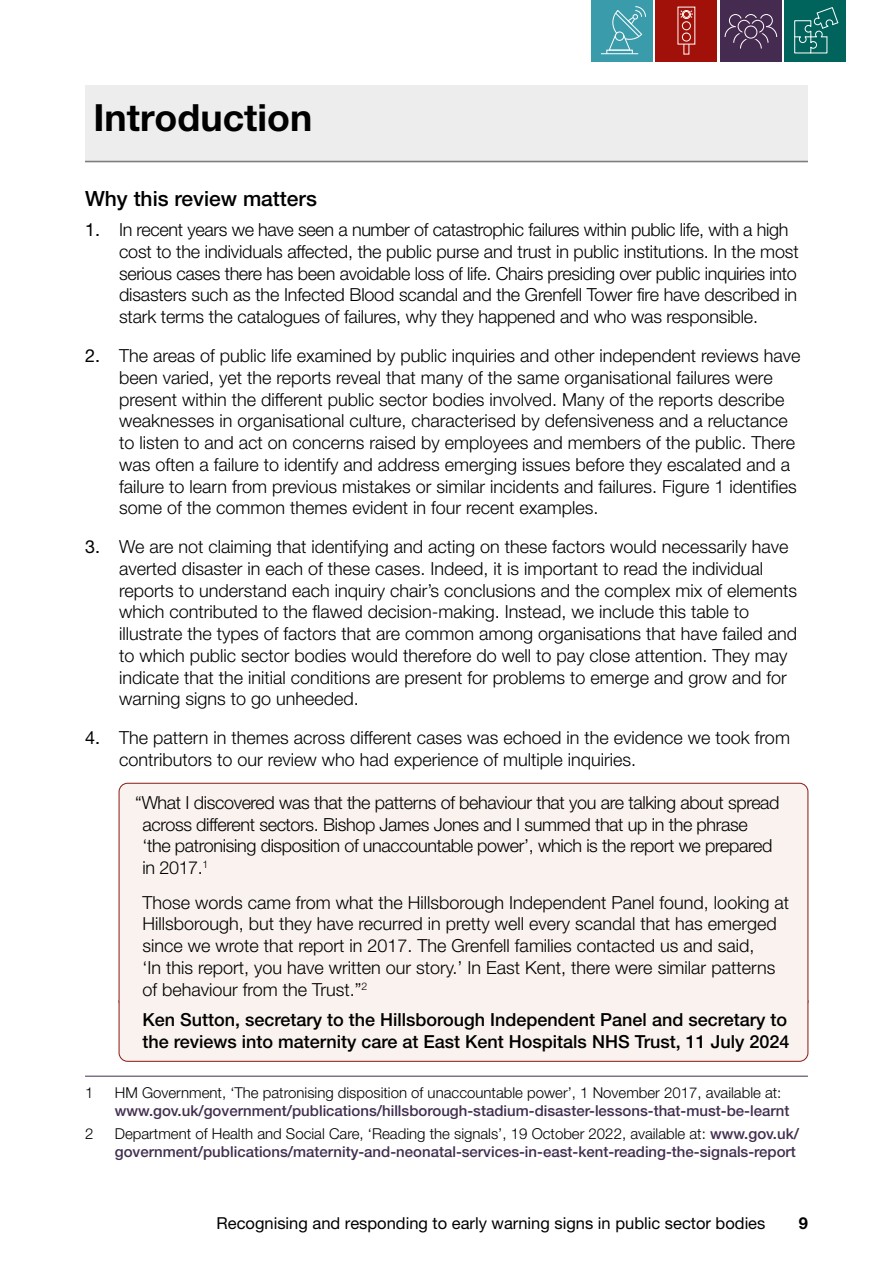
<style>
.page{position:relative;width:893px;height:1263px;background:#fff}
.page>*{position:absolute;margin:0;border:0;box-sizing:border-box;transform-origin:0 0}
.H1___Grey{font:700 37.5px "Helvetica Neue LT Pro";color:#000}
.t1{font:500 21px "Helvetica Neue LT Pro";color:#000}
.Body___Numbered___Intro{font:300 18px/21.8px "Helvetica Neue LT Pro";color:#000}
.Box___Red___Quote{font:300 18px/21.8px "Helvetica Neue LT Pro";color:#000}
.Box___Red___Quote-2{font:300 18px/21.8px "Helvetica Neue LT Pro";letter-spacing:-.02em;color:#000}
.Box___Red___Accreditation{font:500 18px/21.8px "Helvetica Neue LT Pro";color:#000}
.t2{font:16.5px "Helvetica Neue LT Pro";color:#000}
.t3{font:700 16.5px "Helvetica Neue LT Pro";color:#000}
.Footnote{font:500 15px/18px "Helvetica Neue LT Pro";color:#422f50}
.Footnote-2{font:300 15px "Helvetica Neue LT Pro";color:#000}
.s1{font-weight:400}
.s2{font-weight:300;color:#000}
</style>
<div class="page">
<div style="left:591px;top:0;width:62px;height:62px;background:#3a9caa"></div>
<div style="left:655px;top:0;width:62px;height:62px;background:#a21109"></div>
<div style="left:720px;top:0;width:62px;height:62px;background:#462b50"></div>
<div style="left:784px;top:0;width:62px;height:62px;background:#00645d"></div>
<svg style="left:794px;top:7px;width:45px;height:47px"></svg>
<svg style="left:608px;top:6px;width:38px;height:45px"></svg>
<hr style="left:601px;top:53px;width:37px;height:1px;background:#fff">
<div style="left:682px;top:10px;width:9px;height:9px;border:1px solid #fff;border-radius:50%"></div>
<div style="left:682px;top:21px;width:9px;height:9px;border:1px solid #fff;border-radius:50%"></div>
<div style="left:682px;top:33px;width:9px;height:8px;border:1px solid #fff;border-radius:50%"></div>
<div style="left:683px;top:11px;width:7px;height:7px;border:1px solid #fff;border-radius:50%"></div>
<svg style="left:680px;top:10px;width:3px;height:8px"></svg>
<svg style="left:690px;top:10px;width:3px;height:8px"></svg>
<div style="left:744px;top:14px;width:13px;height:13px;border:1px solid #fff;border-radius:50%"></div>
<div style="left:760px;top:14px;width:13px;height:13px;border:1px solid #fff;border-radius:50%"></div>
<div style="left:729px;top:14px;width:13px;height:13px;border:1px solid #fff;border-radius:50%"></div>
<svg style="left:724px;top:26px;width:53px;height:23px"></svg>
<svg style="left:749px;top:18px;width:17px;height:17px"></svg>
<svg style="left:736px;top:18px;width:17px;height:17px"></svg>
<div style="left:751px;top:20px;width:13px;height:13px;border:1px solid #fff;border-radius:50%"></div>
<div style="left:738px;top:20px;width:12px;height:13px;border:1px solid #fff;border-radius:50%"></div>
<svg style="left:742px;top:24px;width:17px;height:17px"></svg>
<div style="left:744px;top:26px;width:13px;height:12px;border:1px solid #fff;border-radius:50%"></div>
<div style="left:85px;top:85px;width:723px;height:78px;background:#ededed"></div>
<hr style="left:85px;top:161px;width:723px;height:1px;background:#7f7e7e">
<hr style="left:85px;top:1076px;width:723px;height:1px;background:#422f50">
<div style="left:119px;top:783px;width:689px;height:226px;background:#f9f2ef;border-radius:9px"></div>
<div style="left:118px;top:999px;width:691px;height:63px;background:#f9f2ef"></div>
<h1 class="H1___Grey" style="left:94px;top:94px;width:220px">Introduction</h1>
<h2 class="t1" style="left:85px;top:186px;width:233px">Why this review matters</h2>
<p class="Body___Numbered___Intro" style="left:119px;top:219px;width:681px;text-indent:-34px"><span class="s1">1.</span> In recent years we have seen a number of catastrophic failures within public life, with a high cost to the individuals affected, the public purse and trust in public institutions. In the most serious cases there has been avoidable loss of life. Chairs presiding over public inquiries into disasters such as the Infected Blood scandal and the Grenfell Tower fire have described in stark terms the catalogues of failures, why they happened and who was responsible.</p>
<p class="Body___Numbered___Intro" style="left:119px;top:344px;width:683px;text-indent:-34px"><span class="s1">2.</span> The areas of public life examined by public inquiries and other independent reviews have been varied, yet the reports reveal that many of the same organisational failures were present within the different public sector bodies involved. Many of the reports describe weaknesses in organisational culture, characterised by defensiveness and a reluctance to listen to and act on concerns raised by employees and members of the public. There was often a failure to identify and address emerging issues before they escalated and a failure to learn from previous mistakes or similar incidents and failures. Figure 1 identifies some of the common themes evident in four recent examples.</p>
<p class="Body___Numbered___Intro" style="left:119px;top:535px;width:680px;text-indent:-34px"><span class="s1">3.</span> We are not claiming that identifying and acting on these factors would necessarily have averted disaster in each of these cases. Indeed, it is important to read the individual reports to understand each inquiry chair’s conclusions and the complex mix of elements which contributed to the flawed decision-making. Instead, we include this table to illustrate the types of factors that are common among organisations that have failed and to which public sector bodies would therefore do well to pay close attention. They may indicate that the initial conditions are present for problems to emerge and grow and for warning signs to go unheeded.</p>
<p class="Body___Numbered___Intro" style="left:119px;top:726px;width:672px;text-indent:-34px"><span class="s1">4.</span> The pattern in themes across different cases was echoed in the evidence we took from contributors to our review who had experience of multiple inquiries.</p>
<p class="Box___Red___Quote-2" style="left:142px;top:791px;width:639px;text-indent:-7px">“What I discovered was that the patterns of behaviour that you are talking about spread across different sectors. Bishop James Jones and I summed that up in the phrase ‘the patronising disposition of unaccountable power’, which is the report we prepared in 2017.<sup>1</sup></p>
<p class="Box___Red___Quote" style="left:142px;top:891px;width:648px">Those words came from what the Hillsborough Independent Panel found, looking at Hillsborough, but they have recurred in pretty well every scandal that has emerged since we wrote that report in 2017. The Grenfell families contacted us and said,<br>‘In this report, you have written our story.’ In East Kent, there were similar patterns of behaviour from the Trust.”<sup>2</sup></p>
<p class="Box___Red___Accreditation" style="left:142px;top:1008px;width:648px">Ken Sutton, secretary to the Hillsborough Independent Panel and secretary to the reviews into maternity care at East Kent Hospitals NHS Trust, 11 July 2024</p>
<p class="Footnote-2" style="left:85px;top:1084px;width:10px">1</p>
<p class="Footnote" style="left:115px;top:1084px;width:676px"><span class="s2">HM Government, ‘The patronising disposition of unaccountable power’, 1 November 2017, available at: </span>www.gov.uk/government/publications/hillsborough-stadium-disaster-lessons-that-must-be-learnt</p>
<p class="Footnote-2" style="left:85px;top:1124px;width:10px">2</p>
<p class="Footnote" style="left:115px;top:1124px;width:686px"><span class="s2">Department of Health and Social Care, ‘Reading the signals’, 19 October 2022, available at:</span> www.gov.uk/ government/publications/maternity-and-neonatal-services-in-east-kent-reading-the-signals-report</p>
<p class="t2" style="left:217px;top:1213px;width:550px">Recognising and responding to early warning signs in public sector bodies</p>
<p class="t3" style="left:799px;top:1213px;width:11px">9</p>
</div>
